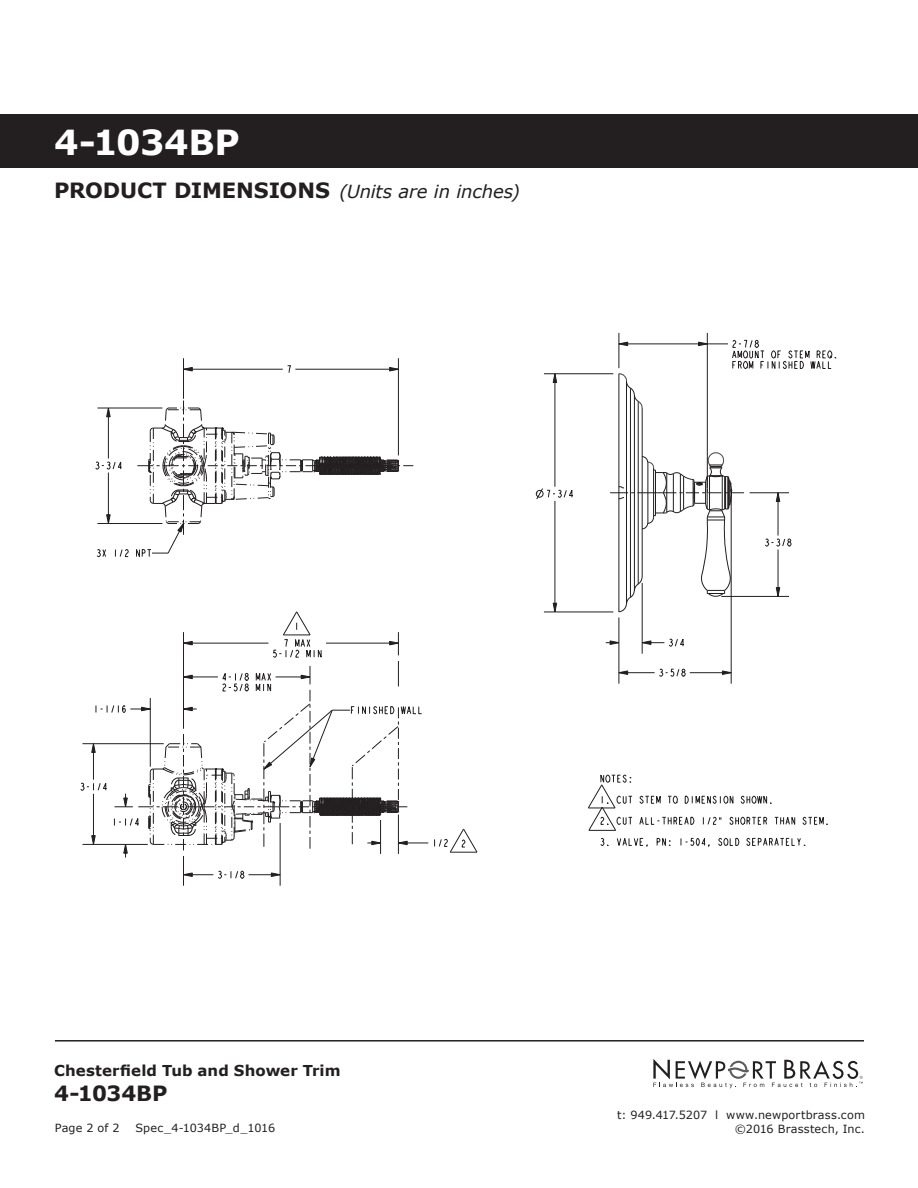
<style>
.page{position:relative;width:918px;height:1188px;background:#fff}
.page>*{position:absolute;margin:0;border:0;box-sizing:border-box;transform-origin:0 0}
.t1{font:700 34.5px "Verdana";letter-spacing:-.01em;color:#fff}
.t2{font:700 32.1px "Verdana";letter-spacing:-.01em;color:#fff}
.t3{font:700 21px "Verdana";letter-spacing:-.005em;color:#231f20}
.t4{font:italic 18px "Verdana";letter-spacing:-.01em;color:#231f20}
.t5{font:italic 15.45px "Verdana";letter-spacing:-.005em;color:#231f20}
.t6{font:700 15px "Verdana";letter-spacing:.005em;color:#231f20}
.t7{font:11.25px/13.5px "Verdana";letter-spacing:.015em;color:#231f20;text-align:right}
.t8{font:10.5px "Verdana";letter-spacing:.015em;color:#231f20}
.s1{font-weight:700;font-style:normal;font-size:19.65px}
.s2{font-weight:700;font-style:normal;font-size:21px}
</style>
<div class="page">
<svg style="left:653px;top:1059px;width:210px;height:29px"></svg>
<hr style="left:55px;top:1040px;width:809px;height:2px;background:#231f20">
<div style="left:0;top:114px;width:918px;height:54px;background:#231f20"></div>
<svg style="left:732px;top:339px;width:104px;height:30px"></svg>
<svg style="left:618px;top:342px;width:10px;height:4px"></svg>
<svg style="left:698px;top:342px;width:9px;height:4px"></svg>
<svg style="left:535px;top:488px;width:38px;height:12px"></svg>
<svg style="left:553px;top:374px;width:4px;height:9px"></svg>
<svg style="left:553px;top:603px;width:4px;height:9px"></svg>
<svg style="left:287px;top:365px;width:4px;height:8px"></svg>
<svg style="left:184px;top:367px;width:9px;height:5px"></svg>
<svg style="left:389px;top:367px;width:9px;height:5px"></svg>
<svg style="left:95px;top:458px;width:27px;height:12px"></svg>
<svg style="left:106px;top:407px;width:5px;height:10px"></svg>
<svg style="left:106px;top:514px;width:5px;height:9px"></svg>
<svg style="left:271px;top:872px;width:9px;height:5px"></svg>
<svg style="left:659px;top:668px;width:27px;height:9px"></svg>
<svg style="left:618px;top:670px;width:10px;height:5px"></svg>
<svg style="left:722px;top:670px;width:9px;height:5px"></svg>
<svg style="left:765px;top:538px;width:27px;height:9px"></svg>
<svg style="left:776px;top:492px;width:4px;height:10px"></svg>
<svg style="left:776px;top:587px;width:4px;height:9px"></svg>
<svg style="left:97px;top:549px;width:9px;height:9px"></svg>
<svg style="left:115px;top:549px;width:14px;height:9px"></svg>
<hr style="left:690px;top:672px;width:41px;height:1px;background:#231f20">
<hr style="left:619px;top:672px;width:36px;height:1px;background:#231f20">
<svg style="left:606px;top:640px;width:13px;height:5px"></svg>
<svg style="left:643px;top:638px;width:41px;height:9px"></svg>
<hr style="left:544px;top:612px;width:69px;height:1px;background:#231f20">
<hr style="left:721px;top:596px;width:68px;height:1px;background:#231f20">
<hr style="left:555px;top:374px;width:1px;height:113px;background:#231f20">
<hr style="left:555px;top:501px;width:1px;height:111px;background:#231f20">
<hr style="left:619px;top:618px;width:1px;height:66px;background:#231f20">
<hr style="left:619px;top:333px;width:1px;height:35px;background:#231f20">
<hr style="left:642px;top:583px;width:1px;height:71px;background:#231f20">
<hr style="left:750px;top:493px;width:39px;height:1px;background:#231f20">
<hr style="left:707px;top:333px;width:1px;height:155px;background:#231f20">
<hr style="left:731px;top:498px;width:1px;height:186px;background:#231f20">
<hr style="left:544px;top:373px;width:69px;height:1px;background:#231f20">
<hr style="left:778px;top:493px;width:1px;height:43px;background:#231f20">
<hr style="left:778px;top:550px;width:1px;height:46px;background:#231f20">
<hr style="left:619px;top:344px;width:109px;height:1px;background:#231f20">
<hr style="left:183px;top:856px;width:1px;height:30px;background:#231f20">
<hr style="left:249px;top:874px;width:31px;height:1px;background:#231f20">
<svg style="left:184px;top:870px;width:61px;height:9px"></svg>
<hr style="left:398px;top:843px;width:30px;height:1px;background:#231f20">
<hr style="left:280px;top:823px;width:1px;height:63px;background:#231f20">
<svg style="left:434px;top:828px;width:44px;height:25px"></svg>
<svg style="left:588px;top:774px;width:240px;height:73px"></svg>
<hr style="left:108px;top:408px;width:1px;height:51px;background:#231f20">
<hr style="left:108px;top:473px;width:1px;height:51px;background:#231f20">
<hr style="left:97px;top:523px;width:65px;height:1px;background:#231f20">
<hr style="left:183px;top:358px;width:1px;height:41px;background:#231f20">
<hr style="left:97px;top:408px;width:65px;height:1px;background:#231f20">
<hr style="left:295px;top:369px;width:103px;height:1px;background:#231f20">
<hr style="left:184px;top:369px;width:99px;height:1px;background:#231f20">
<hr style="left:398px;top:358px;width:1px;height:97px;background:#231f20">
<hr style="left:618px;top:374px;width:1px;height:238px;background:#231f20">
<hr style="left:626px;top:381px;width:1px;height:223px;background:#231f20">
<hr style="left:630px;top:388px;width:1px;height:210px;background:#231f20">
<hr style="left:634px;top:395px;width:1px;height:196px;background:#231f20">
<hr style="left:638px;top:401px;width:1px;height:183px;background:#231f20">
<hr style="left:642px;top:408px;width:1px;height:170px;background:#231f20">
<svg style="left:619px;top:373px;width:24px;height:35px"></svg>
<svg style="left:610px;top:452px;width:134px;height:161px"></svg>
<svg style="left:80px;top:611px;width:342px;height:247px"></svg>
<svg style="left:136px;top:401px;width:277px;height:156px"></svg>
<h1 class="t1" style="left:54px;top:118px;width:187px">4-1034BP</h1>
<h2 class="t2" style="left:81px;top:129px;width:175px">4-1034BP</h2>
<h3 class="t5" style="left:81px;top:180px;width:381px"><span class="s1">Product Dimensions</span> (units are in inches)</h3>
<h3 class="t4" style="left:54px;top:179px;width:467px"><span class="s2">PRODUCT DIMENSIONS</span> (Units are in inches)</h3>
<h3 class="t3" style="left:81px;top:1057px;width:115px">4-1034BP</h3>
<h3 class="t6" style="left:54px;top:1060px;width:288px">Chesterfield Tub and Shower Trim</h3>
<h3 class="t3" style="left:54px;top:1078px;width:115px">4-1034BP</h3>
<p class="t8" style="left:80px;top:1083px;width:62px">page 2 of 2</p>
<p class="t7" style="left:55px;top:1121px;width:66px">Page 2 of 2</p>
<p class="t7" style="left:135px;top:1121px;width:141px">Spec_4-1034BP_d_1016</p>
<p class="t7" style="left:617px;top:1108px;width:249px">t: 949.417.5207 l www.newportbrass.com ©2016 Brasstech, Inc.</p>
</div>
